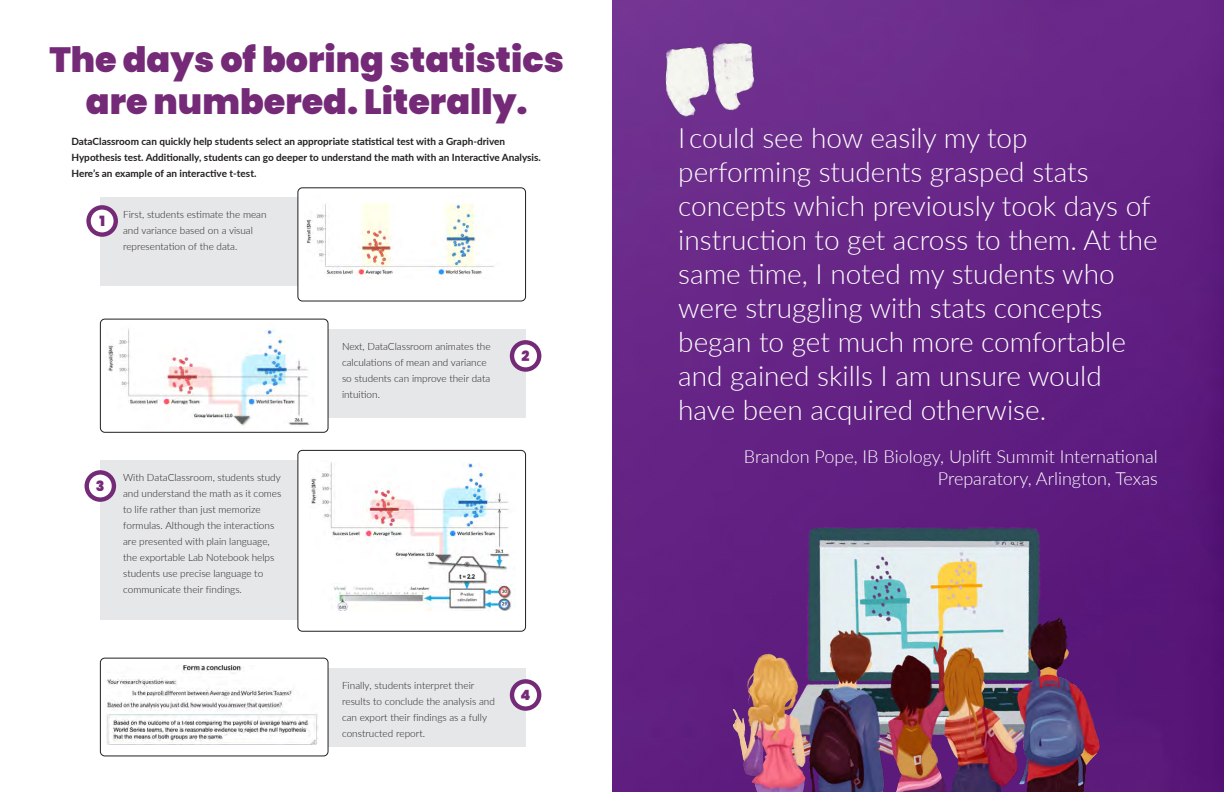
<style>
.page{position:relative;width:1224px;height:792px;background:#fff}
.page>*{position:absolute;margin:0;border:0;box-sizing:border-box;transform-origin:0 0}
.t1{font:900 43px "Poppins";color:#fff}
.t2{font:900 35px/42px "Poppins";color:#742a77;text-align:center}
.t3{font:300 28px/34px "Lato";color:#fff}
.t4{font:300 18px/21.6px "Lato";color:#fff;text-align:right}
.t5{font:900 14.1px "Poppins";color:#742a77}
.t6{font:300 10px/16px "Lato";color:#231f20}
.t7{font:700 10px/16px "Lato";color:#231f20}
</style>
<div class="page">
<div style="left:100px;top:460px;width:265px;height:159px;background:#e6e7e9"></div>
<div style="left:100px;top:198px;width:265px;height:88px;background:#e6e7e9"></div>
<div style="left:298px;top:188px;width:228px;height:113px;background:#fff;border-radius:4px"></div>
<div style="left:298px;top:188px;width:228px;height:113px;border:1px solid #231f20;border-radius:4px"></div>
<div style="left:261px;top:329px;width:265px;height:88px;background:#e6e7e9"></div>
<div style="left:100px;top:319px;width:228px;height:113px;background:#fff;border-radius:4px"></div>
<div style="left:100px;top:319px;width:228px;height:113px;border:1px solid #231f20;border-radius:4px"></div>
<div style="left:261px;top:668px;width:265px;height:79px;background:#e6e7e9"></div>
<div style="left:100px;top:658px;width:228px;height:98px;background:#fff;border-radius:4px"></div>
<div style="left:100px;top:658px;width:228px;height:98px;border:1px solid #231f20;border-radius:4px"></div>
<div style="left:298px;top:450px;width:228px;height:181px;background:#fff;border-radius:4px"></div>
<div style="left:298px;top:450px;width:228px;height:181px;border:1px solid #231f20;border-radius:4px"></div>
<svg style="left:89px;top:207px;width:27px;height:28px"></svg>
<div style="left:86px;top:205px;width:32px;height:32px;border:4px solid #742a77;border-radius:50%"></div>
<svg style="left:87px;top:472px;width:27px;height:28px"></svg>
<div style="left:85px;top:470px;width:31px;height:32px;border:4px solid #742a77;border-radius:50%"></div>
<svg style="left:512px;top:342px;width:27px;height:28px"></svg>
<div style="left:510px;top:340px;width:31px;height:32px;border:4px solid #742a77;border-radius:50%"></div>
<svg style="left:512px;top:681px;width:27px;height:28px"></svg>
<div style="left:510px;top:679px;width:31px;height:32px;border:4px solid #742a77;border-radius:50%"></div>
<img style="left:306px;top:203px;width:188px;height:75px">
<img style="left:108px;top:328px;width:201px;height:98px">
<img style="left:311px;top:462px;width:201px;height:149px">
<img style="left:106px;top:666px;width:212px;height:79px">
<img style="left:612px;top:0;width:612px;height:792px">
<img style="left:612px;top:0;width:234px;height:201px">
<img style="left:707px;top:516px;width:422px;height:276px">
<p class="t2" style="left:49px;top:38px;width:516px">The days of boring statistics are numbered. Literally.</p>
<p class="t7" style="left:71px;top:133px;width:471px">DataClassroom can quickly help students select an appropriate statistical test with a Graph-driven<br>Hypothesis test. Additionally, students can go deeper to understand the math with an Interactive Analysis.<br>Here’s an example of an interactive t-test.</p>
<p class="t6" style="left:123px;top:206px;width:145px">First, students estimate the mean and variance based on a visual representation of the data.</p>
<p class="t5" style="left:99px;top:213px;width:7px">1</p>
<p class="t5" style="left:96px;top:478px;width:10px">3</p>
<p class="t6" style="left:123px;top:469px;width:160px">With DataClassroom, students study and understand the math as it comes to life rather than just memorize formulas. Although the interactions are presented with plain language, the exportable Lab Notebook helps students use precise language to communicate their findings.</p>
<p class="t6" style="left:342px;top:338px;width:150px">Next, DataClassroom animates the calculations of mean and variance so students can improve their data intuition.</p>
<p class="t5" style="left:522px;top:348px;width:9px">2</p>
<p class="t6" style="left:342px;top:677px;width:154px">Finally, students interpret their results to conclude the analysis and can export their findings as a fully constructed report.</p>
<p class="t5" style="left:521px;top:687px;width:11px">4</p>
<p class="t1" style="left:647px;top:113px;width:544px">statistics are numbered</p>
<p class="t3" style="left:678px;top:120px;width:481px">I could see how easily my top performing students grasped stats concepts which previously took days of instruction to get across to them. At the same time, I noted my students who were struggling with stats concepts began to get much more comfortable and gained skills I am unsure would have been acquired otherwise.</p>
<p class="t4" style="left:744px;top:445px;width:415px">Brandon Pope, IB Biology, Uplift Summit International<br>Preparatory, Arlington, Texas</p>
</div>
